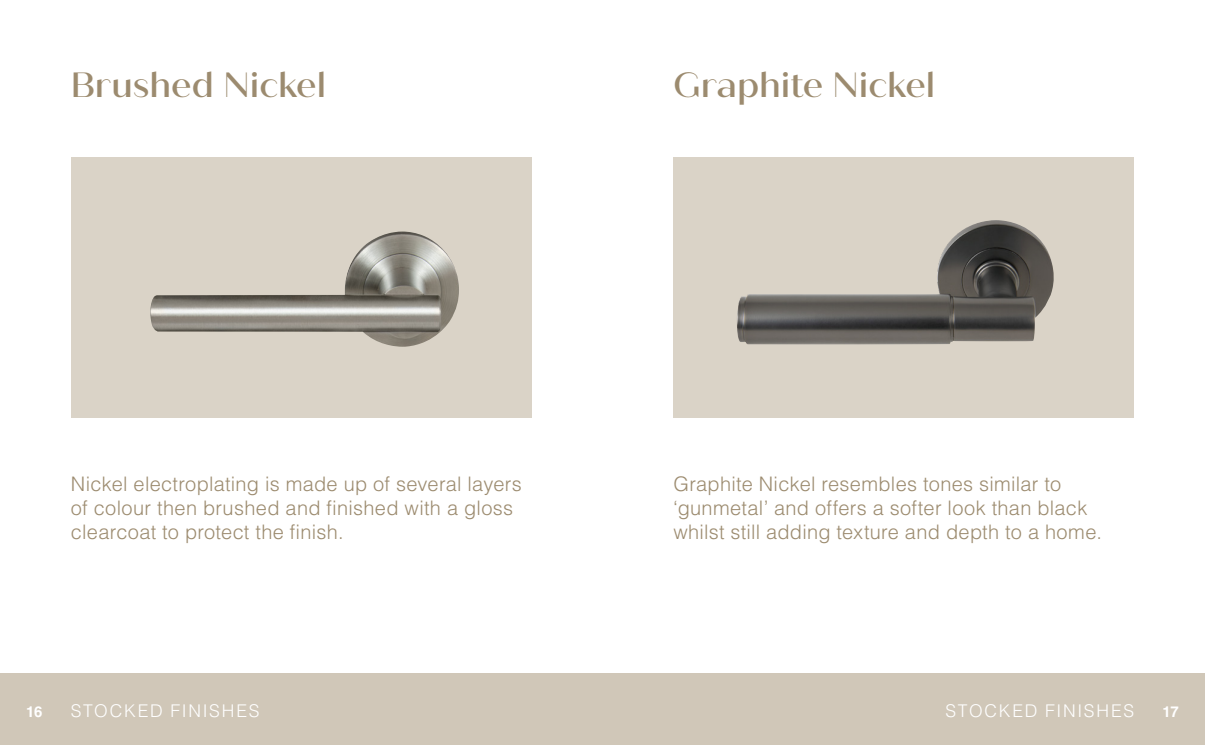
<style>
.page{position:relative;width:1205px;height:745px;background:#fff}
.page>*{position:absolute;margin:0;border:0;box-sizing:border-box;transform-origin:0 0}
.t1{font:500 35px "Quiche Sans";color:#9c8b6f}
.t2{font:300 20px/24px "Helvetica LT Std";letter-spacing:.015em;color:#9c8b6f}
.t3{font:300 17.5px "Helvetica LT Std";letter-spacing:.1em;color:#fff}
.t4{font:700 15px "Helvetica LT Std";color:#fff}
</style>
<div class="page">
<div style="left:0;top:673px;width:1205px;height:71px;background:#d0c7b8"></div>
<div style="left:71px;top:157px;width:460px;height:260px;background:#dad3c7"></div>
<img style="left:150px;top:231px;width:309px;height:115px">
<div style="left:673px;top:157px;width:461px;height:260px;background:#dad3c7"></div>
<img style="left:737px;top:220px;width:317px;height:124px">
<h1 class="t1" style="left:71px;top:64px;width:257px">Brushed Nickel</h1>
<p class="t2" style="left:71px;top:471px;width:452px">Nickel electroplating is made up of several layers of colour then brushed and finished with a gloss clearcoat to protect the finish.</p>
<h1 class="t1" style="left:673px;top:64px;width:263px">Graphite Nickel</h1>
<p class="t2" style="left:673px;top:471px;width:430px">Graphite Nickel resembles tones similar to ‘gunmetal’ and offers a softer look than black whilst still adding texture and depth to a home.</p>
<p class="t4" style="left:26px;top:701px;width:18px">16</p>
<p class="t3" style="left:71px;top:699px;width:190px">STOCKED FINISHES</p>
<p class="t4" style="left:1162px;top:701px;width:18px">17</p>
<p class="t3" style="left:945px;top:699px;width:190px">STOCKED FINISHES</p>
</div>
